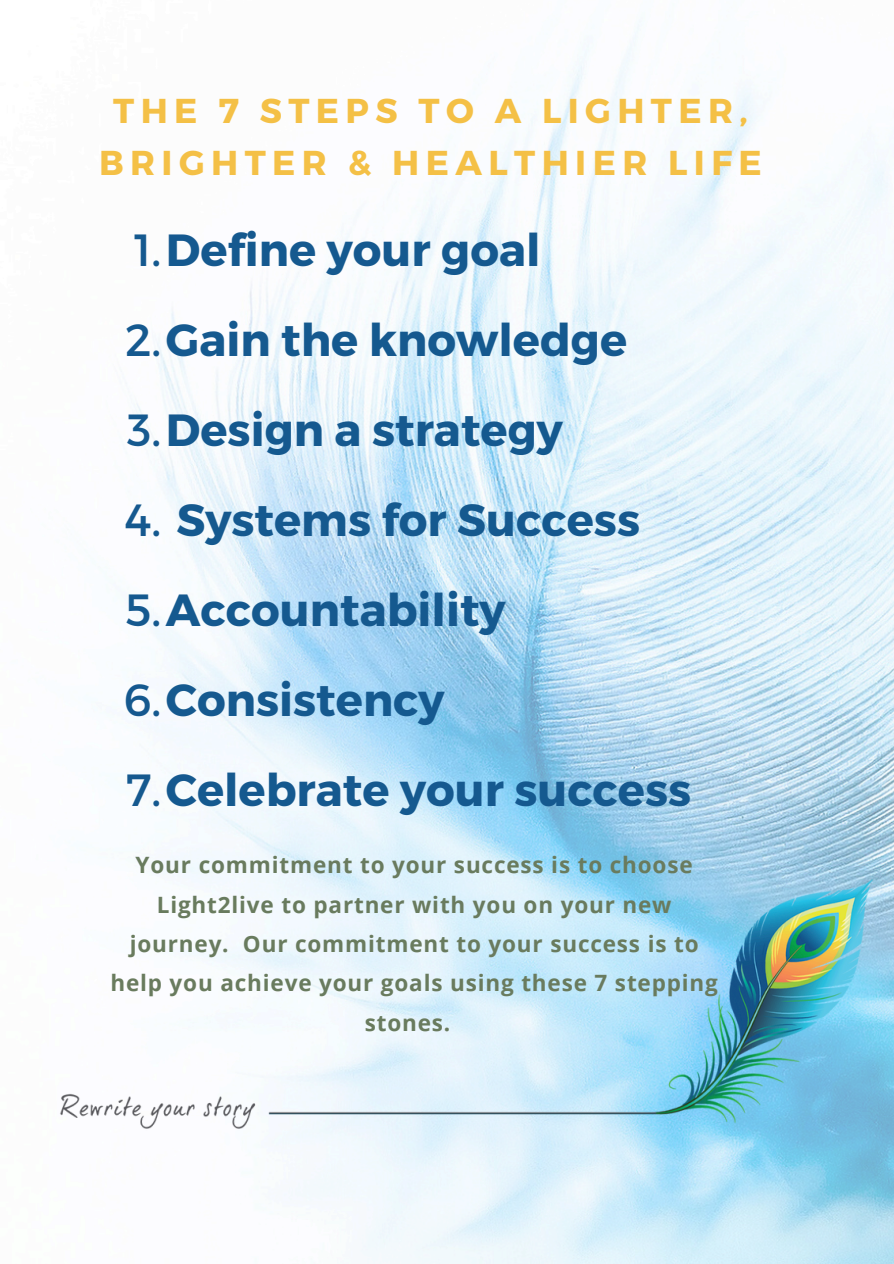
<style>
.page{position:relative;width:894px;height:1264px;background:#fff}
.page>*{position:absolute;margin:0;border:0;box-sizing:border-box;transform-origin:0 0}
.t1{font:700 45px "Montserrat";color:#15598f}
.t2{font:700 34.5px/51.8px "Montserrat";letter-spacing:.185em;color:#f4c046;text-align:center}
.t3{font:700 22.5px/39.3px "Open Sans";letter-spacing:.035em;color:#697b5e;text-align:center}
.s1{font-weight:400}
</style>
<div class="page">
<img style="left:121px;top:21px;width:772px;height:1242px">
<img style="left:60px;top:864px;width:819px;height:279px">
<p class="t2" style="left:99px;top:83px;width:664px">THE 7 STEPS TO A LIGHTER,<br>BRIGHTER &amp; HEALTHIER LIFE</p>
<h2 class="t1" style="left:134px;top:220px;width:408px"><span class="s1">1.</span>Define your goal</h2>
<p class="t1" style="left:125px;top:310px;width:503px"><span class="s1">2.</span>Gain the knowledge</p>
<p class="t1" style="left:127px;top:400px;width:437px"><span class="s1">3.</span>Design a strategy</p>
<p class="t1" style="left:125px;top:490px;width:517px"><span class="s1">4.</span> Systems for Success</p>
<p class="t1" style="left:125px;top:580px;width:381px"><span class="s1">5.</span>Accountability</p>
<p class="t1" style="left:124px;top:670px;width:322px"><span class="s1">6.</span>Consistency</p>
<p class="t1" style="left:126px;top:760px;width:566px"><span class="s1">7.</span>Celebrate your success</p>
<p class="t3" style="left:110px;top:844px;width:609px">Your commitment to your success is to choose Light2live to partner with you on your new journey. Our commitment to your success is to help you achieve your goals using these 7 stepping stones.</p>
</div>
